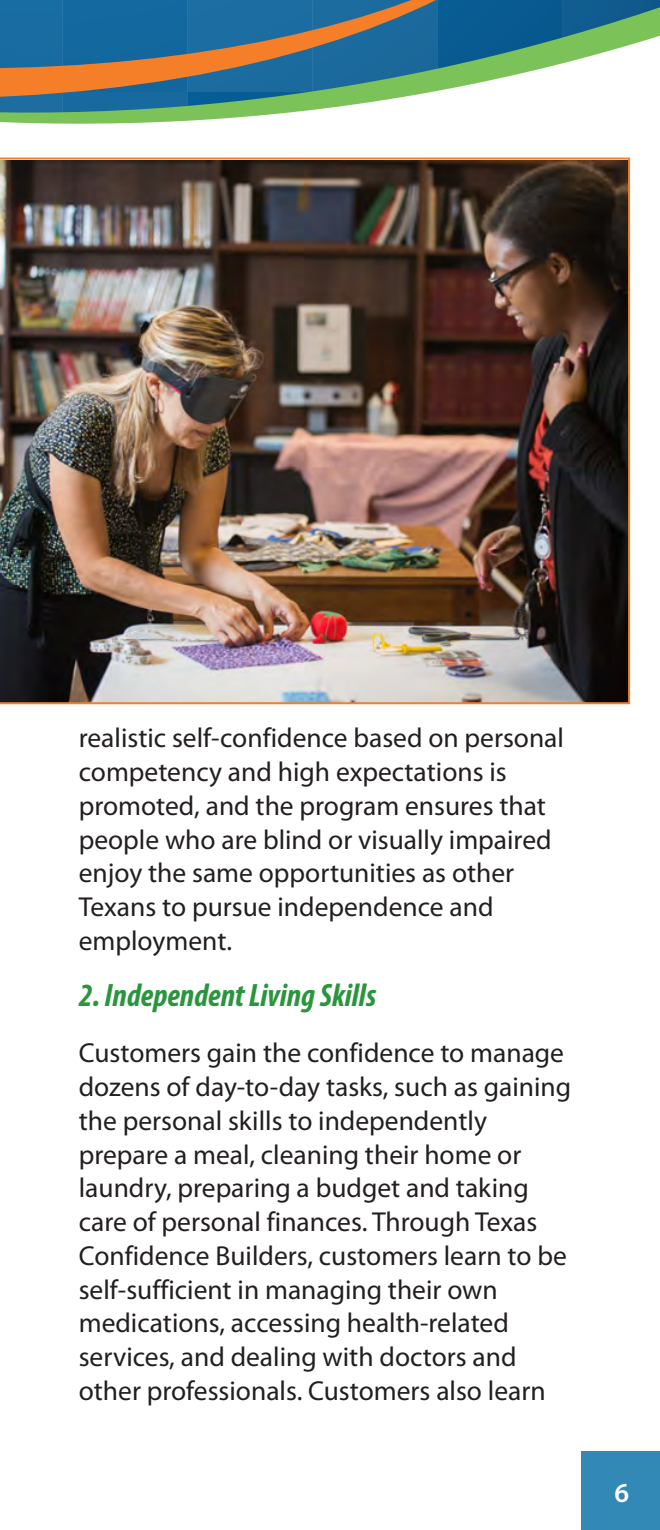
<style>
.page{position:relative;width:660px;height:1530px;background:#fff}
.page>*{position:absolute;margin:0;border:0;box-sizing:border-box;transform-origin:0 0}
.t1{font:italic 700 condensed 32.5px "Myriad Pro";color:#2b953e}
.t2{font:27.5px/33.8px "Myriad Pro";color:#231f20}
.t3{font:600 27.5px "Myriad Pro";color:#fff}
</style>
<div class="page">
<div style="left:581px;top:1451px;width:79px;height:79px;background:#3389b6"></div>
<svg style="left:0;top:0;width:660px;height:216px"></svg>
<svg style="left:0;top:0;width:526px;height:133px"></svg>
<img style="left:0;top:158px;width:630px;height:546px">
<p class="t2" style="left:79px;top:721px;width:487px">realistic self-confidence based on personal competency and high expectations is promoted, and the program ensures that people who are blind or visually impaired enjoy the same opportunities as other Texans to pursue independence and employment.</p>
<h3 class="t1" style="left:79px;top:975px;width:299px">2. Independent Living Skills</h3>
<p class="t2" style="left:79px;top:1036px;width:494px">Customers gain the confidence to manage dozens of day-to-day tasks, such as gaining the personal skills to independently prepare a meal, cleaning their home or laundry, preparing a budget and taking care of personal finances. Through Texas Confidence Builders, customers learn to be self-sufficient in managing their own medications, accessing health-related services, and dealing with doctors and other professionals. Customers also learn</p>
<p class="t3" style="left:614px;top:1476px;width:16px">6</p>
</div>
